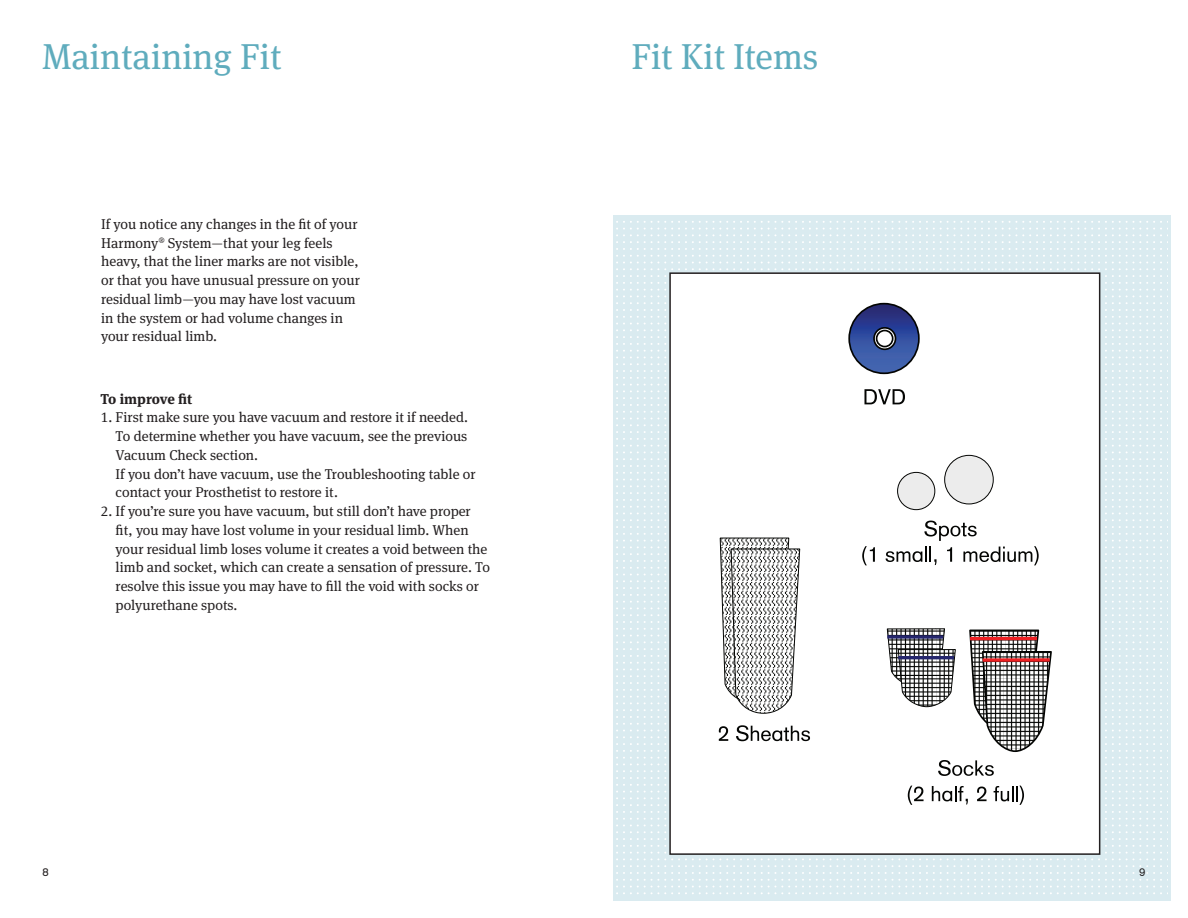
<style>
.page{position:relative;width:1188px;height:918px;background:#fff}
.page>*{position:absolute;margin:0;border:0;box-sizing:border-box;transform-origin:0 0}
.t1{font:36px "OBO Serif";color:#5facbd}
.t2{font:14.25px/18.8px "OBO Serif";color:#231f20}
.t3{font:700 14.25px "OBO Serif";letter-spacing:-.005em;color:#231f20}
.t4{font:11.25px "OBO Sans";color:#231f20}
</style>
<div class="page">
<div style="left:613px;top:216px;width:558px;height:685px;background:#daebf0"></div>
<svg style="left:617px;top:221px;width:551px;height:673px"></svg>
<h1 class="t1" style="left:43px;top:35px;width:241px">Maintaining Fit</h1>
<h1 class="t1" style="left:632px;top:35px;width:188px">Fit Kit Items</h1>
<p class="t2" style="left:101px;top:215px;width:260px">If you notice any changes in the fit of your Harmony® System—that your leg feels heavy, that the liner marks are not visible, or that you have unusual pressure on your residual limb—you may have lost vacuum in the system or had volume changes in your residual limb.</p>
<p class="t3" style="left:100px;top:390px;width:93px">To improve fit</p>
<p class="t2" style="left:116px;top:408px;width:361px;text-indent:-15px">1. First make sure you have vacuum and restore it if needed.<br>To determine whether you have vacuum, see the previous Vacuum Check section.<br>If you don’t have vacuum, use the Troubleshooting table or contact your Prosthetist to restore it.</p>
<p class="t2" style="left:116px;top:502px;width:376px;text-indent:-15px">2. If you’re sure you have vacuum, but still don’t have proper fit, you may have lost volume in your residual limb. When your residual limb loses volume it creates a void between the limb and socket, which can create a sensation of pressure. To resolve this issue you may have to fill the void with socks or polyurethane spots.</p>
<p class="t4" style="left:43px;top:865px;width:8px">8</p>
<p class="t4" style="left:1139px;top:865px;width:8px">9</p>
</div>
